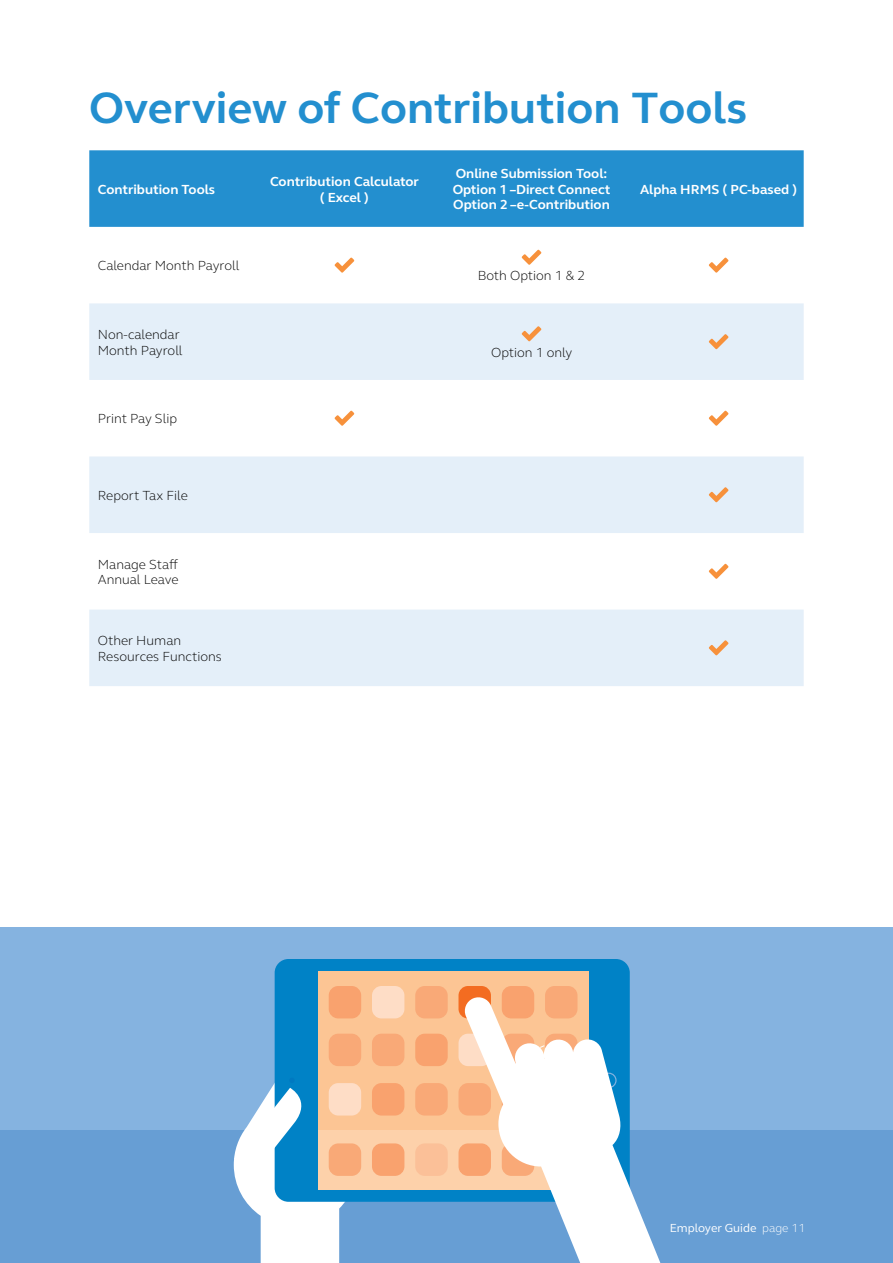
<style>
.page{position:relative;width:893px;height:1263px;background:#fff}
.page>*{position:absolute;margin:0;border:0;box-sizing:border-box;transform-origin:0 0}
.t1{font:700 45px "FS Elliot Pro";color:#238fcf}
.t2{font:300 13.5px/15.8px "FS Elliot Pro";color:#000}
.t3{font:700 13.5px/15.8px "FS Elliot Pro";color:#fff;text-align:center}
.t4{font:12px "FS Elliot Pro";color:#fff}
.s1{font-weight:300}
</style>
<div class="page">
<div style="left:89px;top:150px;width:715px;height:77px;background:#238fcf"></div>
<svg style="left:89px;top:303px;width:715px;height:383px;fill:#e4eff9"></svg>
<svg style="left:335px;top:258px;width:19px;height:15px"></svg>
<svg style="left:522px;top:250px;width:19px;height:15px"></svg>
<svg style="left:709px;top:258px;width:19px;height:15px"></svg>
<svg style="left:522px;top:326px;width:19px;height:15px"></svg>
<svg style="left:709px;top:334px;width:19px;height:15px"></svg>
<svg style="left:335px;top:411px;width:19px;height:15px"></svg>
<svg style="left:709px;top:411px;width:19px;height:15px"></svg>
<svg style="left:709px;top:487px;width:19px;height:15px"></svg>
<svg style="left:709px;top:564px;width:19px;height:15px"></svg>
<svg style="left:709px;top:640px;width:19px;height:15px"></svg>
<div style="left:0;top:928px;width:893px;height:335px;background:#85b3e0"></div>
<div style="left:0;top:1130px;width:893px;height:133px;background:#679ed4"></div>
<div style="left:275px;top:959px;width:355px;height:243px;background:#0082c6;border-radius:14px"></div>
<div style="left:318px;top:971px;width:270px;height:219px;background:#fcc594"></div>
<div style="left:318px;top:1130px;width:270px;height:60px;background:#fdd1aa"></div>
<div style="left:329px;top:986px;width:32px;height:32px;background:#f9a26e;border-radius:9px"></div>
<div style="left:372px;top:986px;width:32px;height:32px;background:#feddc6;border-radius:9px"></div>
<div style="left:415px;top:986px;width:33px;height:32px;background:#f9a977;border-radius:9px"></div>
<div style="left:458px;top:986px;width:33px;height:32px;background:#f36c21;border-radius:9px"></div>
<div style="left:502px;top:986px;width:32px;height:32px;background:#f9a26e;border-radius:9px"></div>
<div style="left:545px;top:986px;width:32px;height:32px;background:#f9a977;border-radius:9px"></div>
<div style="left:329px;top:1034px;width:32px;height:32px;background:#f9a977;border-radius:9px"></div>
<div style="left:372px;top:1034px;width:32px;height:32px;background:#f9a977;border-radius:9px"></div>
<div style="left:415px;top:1034px;width:33px;height:32px;background:#f9a26e;border-radius:9px"></div>
<div style="left:458px;top:1034px;width:33px;height:32px;background:#feddc6;border-radius:9px"></div>
<div style="left:372px;top:1083px;width:32px;height:32px;background:#f9a26e;border-radius:9px"></div>
<div style="left:415px;top:1083px;width:33px;height:32px;background:#f9a977;border-radius:9px"></div>
<div style="left:458px;top:1083px;width:33px;height:32px;background:#f9a977;border-radius:9px"></div>
<div style="left:372px;top:1143px;width:32px;height:33px;background:#f9a26e;border-radius:9px"></div>
<div style="left:415px;top:1143px;width:33px;height:33px;background:#fbc098;border-radius:9px"></div>
<div style="left:458px;top:1143px;width:33px;height:33px;background:#f9a26e;border-radius:9px"></div>
<svg style="left:234px;top:1047px;width:157px;height:216px"></svg>
<svg style="left:463px;top:995px;width:198px;height:268px"></svg>
<h1 class="t1" style="left:89px;top:78px;width:659px">Overview of Contribution Tools</h1>
<p class="t3" style="left:98px;top:181px;width:119px">Contribution Tools</p>
<p class="t3" style="left:270px;top:173px;width:150px">Contribution Calculator ( Excel )</p>
<p class="t3" style="left:453px;top:165px;width:159px;text-align:left">Online Submission Tool:<br>Option 1 –Direct Connect<br>Option 2 –e-Contribution</p>
<p class="t2" style="left:98px;top:257px;width:143px">Calendar Month Payroll</p>
<p class="t2" style="left:98px;top:326px;width:86px">Non-calendar<br>Month Payroll</p>
<p class="t2" style="left:98px;top:410px;width:81px">Print Pay Slip</p>
<p class="t2" style="left:98px;top:487px;width:92px">Report Tax File</p>
<p class="t2" style="left:98px;top:556px;width:82px">Manage Staff<br>Annual Leave</p>
<p class="t2" style="left:98px;top:632px;width:126px">Other Human<br>Resources Functions</p>
<p class="t2" style="left:478px;top:268px;width:109px">Both Option 1 &amp; 2</p>
<p class="t2" style="left:491px;top:344px;width:83px">Option 1 only</p>
<p class="t3" style="left:640px;top:181px;width:159px">Alpha HRMS ( PC-based )</p>
<p class="t4" style="left:670px;top:1220px;width:137px">Employer Guide <span class="s1">page 11</span></p>
</div>
